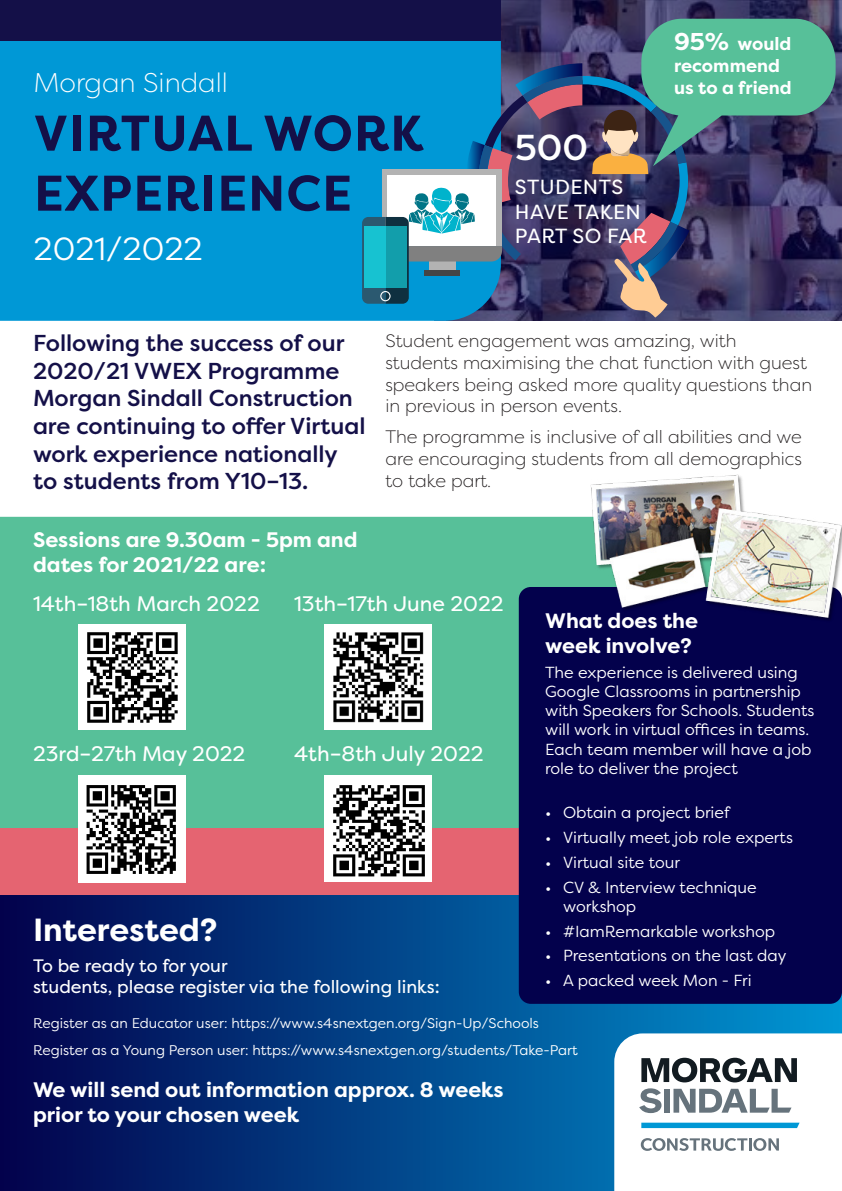
<style>
.page{position:relative;width:842px;height:1191px;background:#fff}
.page>*{position:absolute;margin:0;border:0;box-sizing:border-box;transform-origin:0 0}
._1_Headline__42pt_Fi{font:700 50px/60px "Filson Pro";letter-spacing:.02em;color:#141048}
._6_Body_text__10pt_C{font:500 36px "Filson Pro";color:#fff}
._6_Body_text__10pt_C-2{font:700 32px "Filson Pro";color:#fff}
._2_Subheadline__20pt{font:32px "Filson Pro";color:#fff}
._1_Headline__42pt_Fi-2{font:300 27px "Filson Pro";color:#fff}
._6_Body_text__10pt_C-3{font:500 23px/27.6px "Filson Pro";color:#141048}
._6_Body_text__10pt_C-4{font:700 21px/25.2px "Filson Pro";color:#fff}
._6_Body_text__10pt_C-5{font:21px "Filson Pro";color:#fff}
._6_Body_text__10pt_C-6{font:20.4px/24.5px "Filson Pro";letter-spacing:.02em;color:#fff}
._6_Body_text__10pt_C-7{font:300 18px/21.6px "Filson Pro";color:#231f20}
._6_Body_text__10pt_C-8{font:18px/21.6px "Filson Pro";color:#fff}
._6_Body_text__10pt_C-9{font:700 18px/21.6px "Filson Pro";color:#fff}
._6_Body_text__10pt_C-10{font:16px/19.2px "Filson Pro";color:#fff}
._6_Body_text__10pt_C-11{font:14px "Filson Pro";color:#fff}
.s1{font-size:24.3px}
</style>
<div class="page">
<div style="left:0;top:828px;width:842px;height:69px;background:#e56471"></div>
<div style="left:0;top:895px;width:842px;height:296px;background:linear-gradient(to right,#03034e,#0090ce)"></div>
<svg style="left:501px;top:0;width:341px;height:321px;background:#3a3760"></svg>
<div style="left:0;top:40px;width:501px;height:281px;background:#0098d6"></div>
<div style="left:0;top:0;width:501px;height:40px;background:#141048"></div>
<svg style="left:614px;top:1033px;width:228px;height:158px"></svg>
<svg style="left:362px;top:19px;width:474px;height:298px;background:#426886"></svg>
<div style="left:0;top:517px;width:590px;height:311px;background:#57c099"></div>
<div style="left:519px;top:587px;width:323px;height:416px;background:#03014c;border-radius:12px"></div>
<img style="left:590px;top:474px;width:252px;height:146px">
<div style="left:79px;top:624px;width:107px;height:106px;background:#fff"></div>
<img style="left:87px;top:632px;width:91px;height:91px">
<div style="left:79px;top:775px;width:107px;height:107px;background:#fff"></div>
<img style="left:86px;top:785px;width:90px;height:89px">
<div style="left:324px;top:624px;width:108px;height:106px;background:#fff"></div>
<img style="left:333px;top:632px;width:91px;height:91px">
<div style="left:324px;top:775px;width:108px;height:107px;background:#fff"></div>
<img style="left:333px;top:785px;width:92px;height:92px">
<p class="_1_Headline__42pt_Fi-2" style="left:33px;top:65px;width:196px">Morgan Sindall</p>
<p class="_1_Headline__42pt_Fi" style="left:34px;top:104px;width:391px">VIRTUAL WORK<br>EXPERIENCE</p>
<p class="_2_Subheadline__20pt" style="left:33px;top:228px;width:171px">2021/2022</p>
<p class="_6_Body_text__10pt_C" style="left:515px;top:122px;width:75px">500</p>
<p class="_6_Body_text__10pt_C-6" style="left:515px;top:175px;width:133px">STUDENTS<br>HAVE TAKEN<br>PART SO FAR</p>
<p class="_6_Body_text__10pt_C-9" style="left:674px;top:34px;width:119px"><span class="s1">95%</span> would</p>
<p class="_6_Body_text__10pt_C-9" style="left:674px;top:55px;width:119px">recommend us to a friend</p>
<p class="_6_Body_text__10pt_C-3" style="left:33px;top:329px;width:313px">Following the success of our<br>2020/21 VWEX Programme</p>
<p class="_6_Body_text__10pt_C-3" style="left:33px;top:384px;width:334px">Morgan Sindall Construction are continuing to offer Virtual work experience nationally to students from Y10–13.</p>
<p class="_6_Body_text__10pt_C-4" style="left:33px;top:527px;width:326px">Sessions are 9.30am - 5pm and dates for 2021/22 are:</p>
<p class="_6_Body_text__10pt_C-7" style="left:385px;top:330px;width:428px">Student engagement was amazing, with students maximising the chat function with guest speakers being asked more quality questions than in previous in person events.</p>
<p class="_6_Body_text__10pt_C-7" style="left:385px;top:426px;width:418px;text-align:justify">The programme is inclusive of all abilities and we are encouraging students from all demographics to take part.</p>
<p class="_6_Body_text__10pt_C-5" style="left:33px;top:590px;width:228px">14th–18th March 2022</p>
<p class="_6_Body_text__10pt_C-5" style="left:294px;top:590px;width:211px">13th–17th June 2022</p>
<p class="_6_Body_text__10pt_C-4" style="left:545px;top:608px;width:155px">What does the week involve?</p>
<p class="_6_Body_text__10pt_C-10" style="left:545px;top:662px;width:271px">The experience is delivered using Google Classrooms in partnership with Speakers for Schools. Students will work in virtual offices in teams.<br>Each team member will have a job role to deliver the project</p>
<p class="_6_Body_text__10pt_C-10" style="left:545px;top:802px;width:186px">• Obtain a project brief</p>
<p class="_6_Body_text__10pt_C-10" style="left:545px;top:827px;width:249px">• Virtually meet job role experts</p>
<p class="_6_Body_text__10pt_C-10" style="left:545px;top:852px;width:137px">• Virtual site tour</p>
<p class="_6_Body_text__10pt_C-10" style="left:563px;top:877px;width:195px;text-indent:-18px">• CV &amp; Interview technique workshop</p>
<p class="_6_Body_text__10pt_C-10" style="left:545px;top:921px;width:231px">• #IamRemarkable workshop</p>
<p class="_6_Body_text__10pt_C-10" style="left:545px;top:945px;width:243px">• Presentations on the last day</p>
<p class="_6_Body_text__10pt_C-10" style="left:545px;top:970px;width:208px">• A packed week Mon - Fri</p>
<p class="_6_Body_text__10pt_C-5" style="left:33px;top:740px;width:214px">23rd–27th May 2022</p>
<p class="_6_Body_text__10pt_C-2" style="left:33px;top:909px;width:186px">Interested?</p>
<p class="_6_Body_text__10pt_C-8" style="left:33px;top:954px;width:408px">To be ready to for your<br>students, please register via the following links:</p>
<p class="_6_Body_text__10pt_C-11" style="left:33px;top:1013px;width:507px">Register as an Educator user: https://www.s4snextgen.org/Sign-Up/Schools</p>
<p class="_6_Body_text__10pt_C-11" style="left:33px;top:1041px;width:546px">Register as a Young Person user: https://www.s4snextgen.org/students/Take-Part</p>
<p class="_6_Body_text__10pt_C-4" style="left:33px;top:1077px;width:472px">We will send out information approx. 8 weeks prior to your chosen week</p>
</div>
